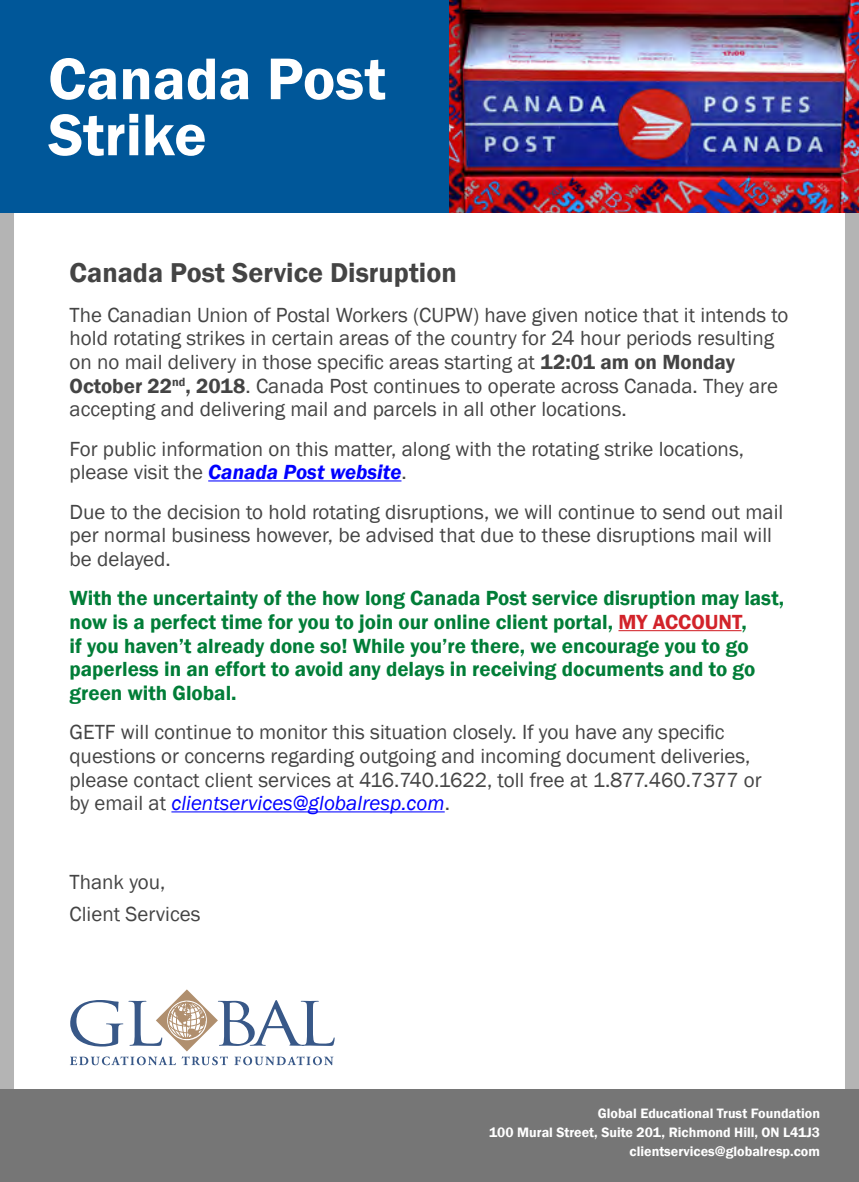
<style>
.page{position:relative;width:859px;height:1182px;background:#fff}
.page>*{position:absolute;margin:0;border:0;box-sizing:border-box;transform-origin:0 0}
.t1{font:600 60.9px/56px "Franklin Gothic";color:#fff}
.t2{font:600 28px "Franklin Gothic";color:#444}
.t3{font:21px/23.6px "Franklin Gothic";color:#444}
.t4{font:600 21px/23.6px "Franklin Gothic";color:#007d37}
.t5{font:600 14px/19.2px "Franklin Gothic";color:#fff;text-align:right}
.s1{font-weight:600}
.s2{font-weight:600;font-style:italic;color:#00f}
.s3{color:#d2232a}
.s4{font-style:italic;color:#00f}
</style>
<div class="page">
<div style="left:0;top:0;width:858px;height:1181px;border:14px solid #b4b4b4"></div>
<svg style="left:70px;top:989px;width:264px;height:76px"></svg>
<div style="left:0;top:1089px;width:858px;height:92px;background:#767676"></div>
<div style="left:0;top:0;width:858px;height:212px;background:#005799"></div>
<img style="left:449px;top:0;width:409px;height:212px">
<hr style="left:208px;top:480px;width:193px;height:1px;background:#00f">
<hr style="left:618px;top:630px;width:123px;height:1px;background:#d2232a">
<hr style="left:171px;top:811px;width:273px;height:1px;background:#00f">
<h1 class="t1" style="left:48px;top:52px;width:339px">Canada Post<br>Strike</h1>
<h2 class="t2" style="left:70px;top:256px;width:388px">Canada Post Service Disruption</h2>
<p class="t3" style="left:70px;top:303px;width:720px">The Canadian Union of Postal Workers (CUPW) have given notice that it intends to hold rotating strikes in certain areas of the country for 24 hour periods resulting on no mail delivery in those specific areas starting at <span class="s1">12:01 am on Monday October 22</span><sup>nd</sup><span class="s1">, 2018</span>. Canada Post continues to operate across Canada. They are accepting and delivering mail and parcels in all other locations.</p>
<p class="t3" style="left:70px;top:437px;width:675px">For public information on this matter, along with the rotating strike locations, please visit the <span class="s2">Canada Post website</span>.</p>
<p class="t3" style="left:70px;top:500px;width:715px">Due to the decision to hold rotating disruptions, we will continue to send out mail per normal business however, be advised that due to these disruptions mail will be delayed.</p>
<p class="t4" style="left:70px;top:587px;width:716px">With the uncertainty of the how long Canada Post service disruption may last, now is a perfect time for you to join our online client portal, <span class="s3">My Acco</span></p>
<p class="t4" style="left:70px;top:610px;width:687px;text-indent:635px"><span class="s3">unt</span>, if you haven’t already done so! While you’re there, we encourage you to go paperless in an effort to avoid any delays in receiving documents and to go green with Global.</p>
<p class="t3" style="left:70px;top:721px;width:693px">GETF will continue to monitor this situation closely. If you have any specific questions or concerns regarding outgoing and incoming document deliveries, please contact client services at 416.740.1622, toll free at 1.877.460.7377 or by email at <span class="s4">clientservices@globalresp.com</span>.</p>
<p class="t3" style="left:70px;top:866px;width:132px;line-height:31.5px">Thank you,<br>Client Services</p>
<p class="t5" style="left:489px;top:1103px;width:332px">Global Educational Trust Foundation<br>100 Mural Street, Suite 201, Richmond Hill, ON L41J3 clientservices@globalresp.com</p>
</div>
